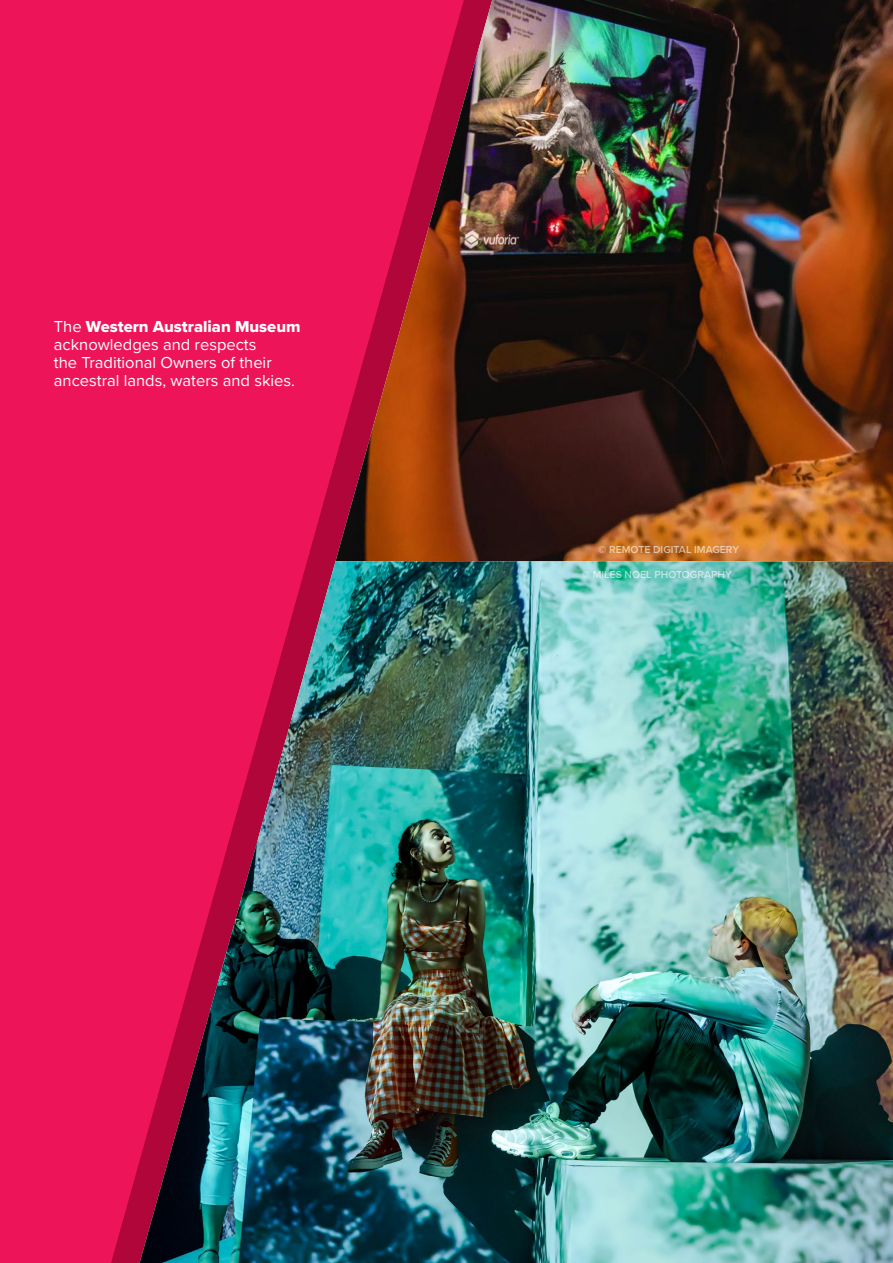
<style>
.page{position:relative;width:893px;height:1263px;background:#fff}
.page>*{position:absolute;margin:0;border:0;box-sizing:border-box;transform-origin:0 0}
.t1{font:16.5px/18.1px "Proxima Nova";color:#fff}
.t2{font:16.5px "Proxima Nova Extrabld";color:#fff}
.t3{font:600 10.5px "Proxima Nova";color:#fff}
.s1{font-family:"Proxima Nova"}
</style>
<div class="page">
<div style="left:0;top:0;width:140px;height:1263px;background:#ed145a"></div>
<div style="left:140px;top:0;width:195px;height:561px;background:#ed145a"></div>
<img style="left:335px;top:0;width:558px;height:561px">
<img style="left:140px;top:561px;width:753px;height:702px">
<p class="t2" style="left:54px;top:314px;width:248px"><span class="s1">The</span> Western Australian Museum</p>
<p class="t1" style="left:54px;top:335px;width:243px">acknowledges and respects<br>the Traditional Owners of their ancestral lands, waters and skies.</p>
<p class="t3" style="left:598px;top:541px;width:142px">© REMOTE DIGITAL IMAGERY</p>
<p class="t3" style="left:582px;top:567px;width:151px">© MILES NOEL PHOTOGRAPHY</p>
</div>
